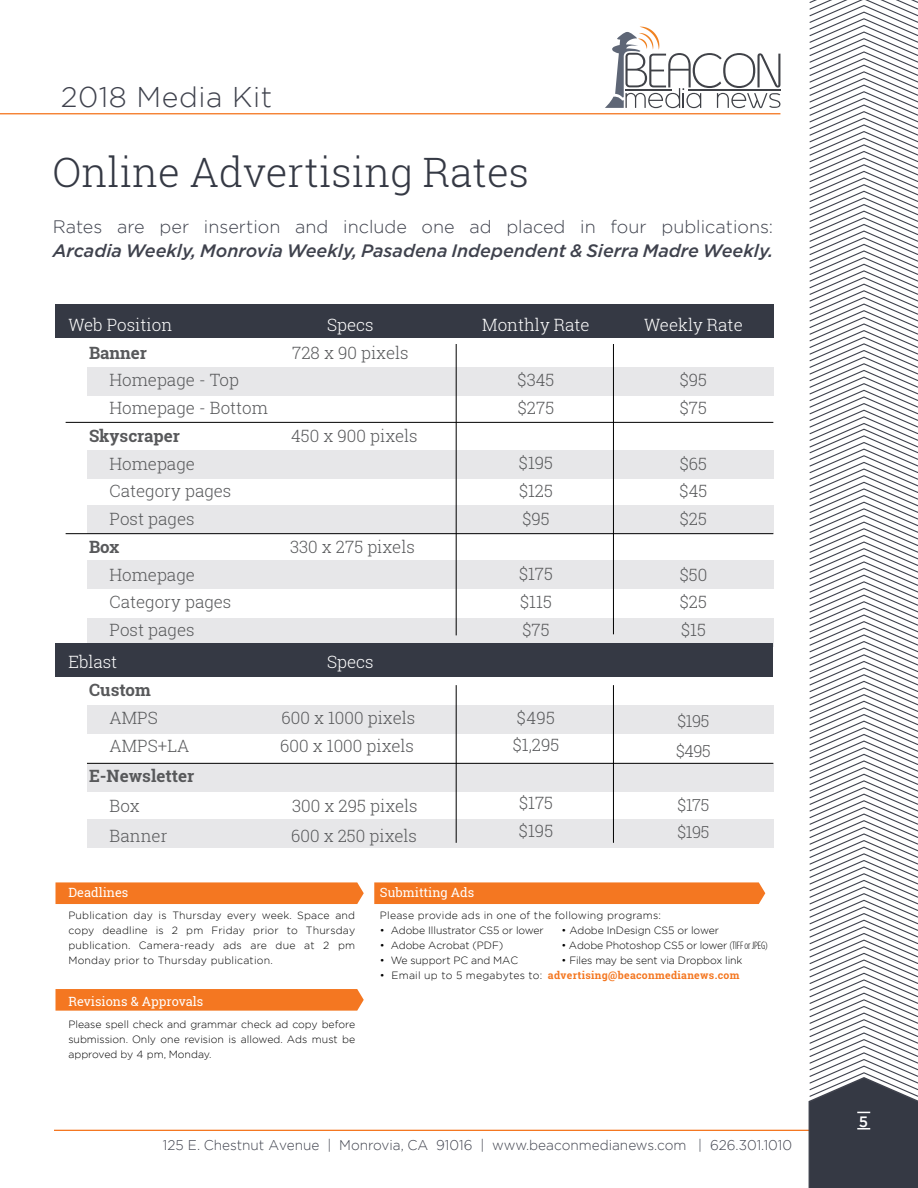
<style>
.page{position:relative;width:918px;height:1188px;background:#fff}
.page>*{position:absolute;margin:0;border:0;box-sizing:border-box;transform-origin:0 0}
.t1{font:300 40.5px "Roboto Slab";color:#353944}
.t2{font:300 28.5px "Gotham";letter-spacing:.02em;color:#3f424d}
.t3{font:italic 500 18px "Gotham";color:#3f424d}
.t4{font:300 18px "Gotham";color:#3f424d}
.t5{font:300 16.95px/27.8px "Roboto Slab";color:#58595b}
.t6{font:300 16.95px "Roboto Slab";color:#fff}
.t7{font:700 16.95px "Roboto Slab";color:#58595b}
.t8{font:300 16.5px/30px "Roboto Slab";letter-spacing:-.03em;color:#58595b}
.t9{font:500 15px "Gotham";color:#fff}
.t10{font:300 14.1px "Gotham";color:#3f424d}
.t11{font:12.75px "Roboto Slab";color:#fff}
.t12{font:300 10.5px/15px "Gotham";letter-spacing:-.01em;color:#000;text-align:justify}
.t13{font:700 10.5px "Roboto Slab";letter-spacing:.03em;color:#f47721}
.t14{font:300 10.5px "Gotham";letter-spacing:.02em;color:#000}
.s1{font-family:"Gotham Condensed"}
.s2{font-family:"Gotham";font-weight:300;color:#000}
</style>
<div class="page">
<hr style="left:54px;top:1130px;width:806px;height:1px;background:#f47721">
<svg style="left:809px;top:448px;width:109px;height:628px"></svg>
<svg style="left:809px;top:0;width:109px;height:448px"></svg>
<hr style="left:0;top:113px;width:780px;height:1px;background:#f47721">
<svg style="left:808px;top:1076px;width:110px;height:112px;background:#4a4d57"></svg>
<svg style="left:605px;top:27px;width:175px;height:81px"></svg>
<div style="left:56px;top:304px;width:718px;height:34px;background:#353944"></div>
<div style="left:87px;top:367px;width:687px;height:28px;background:#e7e7e9"></div>
<div style="left:87px;top:450px;width:687px;height:28px;background:#e7e7e9"></div>
<div style="left:87px;top:560px;width:687px;height:28px;background:#e7e7e9"></div>
<div style="left:87px;top:505px;width:687px;height:28px;background:#e7e7e9"></div>
<div style="left:87px;top:618px;width:687px;height:28px;background:#e7e7e9"></div>
<div style="left:87px;top:705px;width:687px;height:28px;background:#e7e7e9"></div>
<div style="left:87px;top:763px;width:687px;height:28px;background:#e7e7e9"></div>
<div style="left:87px;top:819px;width:687px;height:28px;background:#e7e7e9"></div>
<div style="left:56px;top:643px;width:717px;height:34px;background:#353944"></div>
<hr style="left:66px;top:422px;width:707px;height:1px;background:#000">
<hr style="left:66px;top:533px;width:707px;height:1px;background:#000">
<hr style="left:87px;top:763px;width:686px;height:1px;background:#000">
<hr style="left:613px;top:344px;width:1px;height:290px;background:#000">
<hr style="left:456px;top:344px;width:1px;height:291px;background:#000">
<hr style="left:456px;top:685px;width:1px;height:158px;background:#000">
<hr style="left:613px;top:685px;width:1px;height:158px;background:#000">
<div style="left:56px;top:882px;width:308px;height:22px;background:#f47721"></div>
<div style="left:374px;top:882px;width:391px;height:22px;background:#f47721"></div>
<div style="left:56px;top:989px;width:308px;height:22px;background:#f47721"></div>
<h2 class="t2" style="left:61px;top:79px;width:213px">2018 Media Kit</h2>
<h1 class="t1" style="left:52px;top:144px;width:478px">Online Advertising Rates</h1>
<h3 class="t4" style="left:53px;top:215px;width:722px">Rates are per insertion and include one ad placed in four publications:</h3>
<h3 class="t3" style="left:53px;top:238px;width:722px">Arcadia Weekly, Monrovia Weekly, Pasadena Independent &amp; Sierra Madre Weekly.</h3>
<h3 class="t6" style="left:68px;top:313px;width:105px">Web Position</h3>
<h3 class="t6" style="left:327px;top:313px;width:48px">Specs</h3>
<h3 class="t7" style="left:89px;top:341px;width:60px">Banner</h3>
<h3 class="t5" style="left:292px;top:338px;width:118px">728 x 90 pixels</h3>
<h3 class="t5" style="left:110px;top:366px;width:160px">Homepage - Top<br>Homepage - Bottom</h3>
<h3 class="t7" style="left:89px;top:424px;width:93px">Skyscraper</h3>
<h3 class="t5" style="left:291px;top:421px;width:128px">450 x 900 pixels</h3>
<h3 class="t5" style="left:110px;top:449px;width:123px">Homepage<br>Category pages<br>Post pages</h3>
<h3 class="t7" style="left:89px;top:535px;width:32px">Box</h3>
<h3 class="t5" style="left:290px;top:532px;width:126px">330 x 275 pixels</h3>
<h3 class="t5" style="left:110px;top:560px;width:123px">Homepage<br>Category pages<br>Post pages</h3>
<h3 class="t6" style="left:68px;top:651px;width:50px">Eblast</h3>
<h3 class="t6" style="left:327px;top:651px;width:48px">Specs</h3>
<h3 class="t7" style="left:89px;top:678px;width:63px">Custom</h3>
<h3 class="t5" style="left:110px;top:704px;width:50px">AMPS</h3>
<h3 class="t5" style="left:282px;top:704px;width:135px">600 x 1000 pixels</h3>
<h3 class="t5" style="left:110px;top:731px;width:82px">AMPS+LA</h3>
<h3 class="t5" style="left:280px;top:731px;width:135px">600 x 1000 pixels</h3>
<h3 class="t7" style="left:89px;top:764px;width:107px">E-Newsletter</h3>
<h3 class="t5" style="left:110px;top:791px;width:32px">Box</h3>
<h3 class="t5" style="left:292px;top:791px;width:127px">300 x 295 pixels</h3>
<h3 class="t5" style="left:110px;top:821px;width:59px">Banner</h3>
<h3 class="t5" style="left:291px;top:821px;width:127px">600 x 250 pixels</h3>
<h3 class="t6" style="left:482px;top:313px;width:109px">Monthly Rate</h3>
<h3 class="t5" style="left:518px;top:366px;width:38px">$345 $275</h3>
<h3 class="t5" style="left:519px;top:449px;width:36px;text-align:justify">$195 $125 $95</h3>
<h3 class="t5" style="left:519px;top:560px;width:36px;text-align:justify">$175 $115 $75</h3>
<h3 class="t5" style="left:513px;top:703px;width:48px">$495 $1,295</h3>
<h3 class="t5" style="left:519px;top:789px;width:36px">$175 $195</h3>
<h3 class="t6" style="left:644px;top:313px;width:100px">Weekly Rate</h3>
<h3 class="t5" style="left:680px;top:366px;width:29px">$95 $75</h3>
<h3 class="t5" style="left:680px;top:449px;width:29px;text-align:justify">$65 $45 $25</h3>
<h3 class="t5" style="left:680px;top:560px;width:29px;text-align:justify">$50 $25 $15</h3>
<h3 class="t8" style="left:676px;top:705px;width:36px">$195 $495</h3>
<h3 class="t8" style="left:678px;top:791px;width:33px;line-height:27px">$175 $195</h3>
<p class="t11" style="left:68px;top:884px;width:61px">Deadlines</p>
<p class="t12" style="left:68px;top:907px;width:288px">Publication day is Thursday every week. Space and copy deadline is 2 pm Friday prior to Thursday publication. Camera-ready ads are due at 2 pm Monday prior to Thursday publication.</p>
<p class="t11" style="left:68px;top:992px;width:136px">Revisions &amp; Approvals</p>
<p class="t12" style="left:68px;top:1016px;width:288px">Please spell check and grammar check ad copy before submission. Only one revision is allowed. Ads must be approved by 4 pm, Monday.</p>
<p class="t11" style="left:380px;top:884px;width:96px">Submitting Ads</p>
<p class="t14" style="left:380px;top:908px;width:283px">Please provide ads in one of the following programs:</p>
<p class="t12" style="left:380px;top:922px;width:165px">• Adobe Illustrator CS5 or lower</p>
<p class="t12" style="left:561px;top:922px;width:159px">• Adobe InDesign CS5 or lower</p>
<p class="t12" style="left:380px;top:937px;width:125px">• Adobe Acrobat (PDF)</p>
<p class="t12" style="left:561px;top:937px;width:208px">• Adobe Photoshop CS5 or lower <span class="s1">(TIFF or JPEG)</span></p>
<p class="t12" style="left:380px;top:952px;width:140px">• We support PC and MAC</p>
<p class="t12" style="left:561px;top:952px;width:183px">• Files may be sent via Dropbox link</p>
<p class="t13" style="left:380px;top:968px;width:361px"><span class="s2">• Email up to 5 megabytes to:</span> advertising@beaconmedianews.com</p>
<h3 class="t10" style="left:163px;top:1136px;width:631px">125 E. Chestnut Avenue | Monrovia, CA 91016 | www.beaconmedianews.com | 626.301.1010</h3>
<h3 class="t9" style="left:859px;top:1112px;width:11px">5</h3>
</div>
